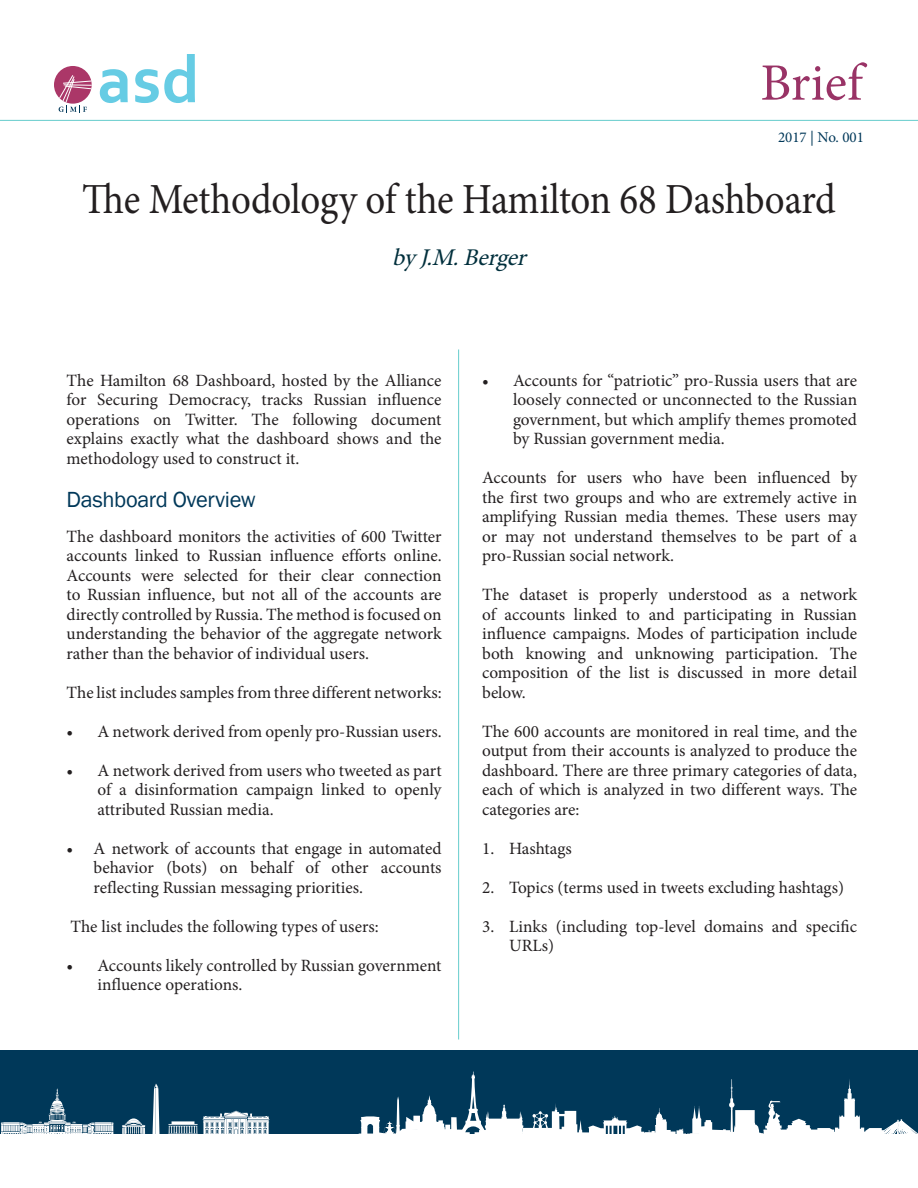
<style>
.page{position:relative;width:918px;height:1188px;background:#fff}
.page>*{position:absolute;margin:0;border:0;box-sizing:border-box;transform-origin:0 0}
.t1{font:52.5px "Minion Pro";color:#936}
.Headline{font:42.9px "Minion Pro";letter-spacing:-.01em;color:#231f20;scale:.91 1}
.Author_Name{font:italic 24px "Minion Pro";color:#002f3c}
.About_graf{font:22.5px "Franklin Gothic";letter-spacing:-.015em;color:#003859}
.Bodycopy{font:17.25px/19.5px "Minion Pro";color:#231f20;text-align:justify}
.t2{font:15px "Minion Pro";color:#003859}
</style>
<div class="page">
<div style="left:0;top:1050px;width:918px;height:84px;background:#003859"></div>
<svg style="left:1px;top:1083px;width:269px;height:51px"></svg>
<svg style="left:360px;top:1072px;width:558px;height:62px"></svg>
<svg style="left:100px;top:69px;width:28px;height:34px"></svg>
<svg style="left:135px;top:54px;width:60px;height:49px"></svg>
<div style="left:54px;top:66px;width:38px;height:38px;background:#ab3768;border-radius:50%"></div>
<svg style="left:54px;top:74px;width:38px;height:39px"></svg>
<hr style="left:0;top:120px;width:918px;height:1px;background:#6cc">
<hr style="left:458px;top:350px;width:1px;height:690px;background:#6cc">
<h1 class="t1" style="left:760px;top:48px;width:104px">Brief</h1>
<p class="t2" style="left:778px;top:127px;width:87px">2017 | No. 001</p>
<p class="Headline" style="left:82px;top:171px;width:829px">The Methodology of the Hamilton 68 Dashboard</p>
<p class="Author_Name" style="left:392px;top:241px;width:142px">byJ.M.Berger</p>
<p class="Bodycopy" style="left:67px;top:370px;width:377px">The Hamilton 68 Dashboard, hosted by the Alliance for Securing Democracy, tracks Russian influence operations on Twitter. The following document explains exactly what the dashboard shows and the methodology used to construct it.</p>
<p class="About_graf" style="left:67px;top:486px;width:191px">Dashboard Overview</p>
<p class="Bodycopy" style="left:67px;top:526px;width:377px">The dashboard monitors the activities of 600 Twitter accounts linked to Russian influence efforts online.<br>Accounts were selected for their clear connection to Russian influence, but not all of the accounts are directly controlled by Russia. The method is focused on understanding the behavior of the aggregate network rather than the behavior of individual users.</p>
<p class="Bodycopy" style="left:67px;top:682px;width:377px">The list includes samples from three different networks:</p>
<p class="Bodycopy" style="left:67px;top:721px;width:377px">• A network derived from openly pro-Russian users.</p>
<p class="Bodycopy" style="left:98px;top:760px;width:346px;text-indent:-31px">• A network derived from users who tweeted as part of a disinformation campaign linked to openly attributed Russian media.</p>
<p class="Bodycopy" style="left:94px;top:838px;width:350px;text-indent:-27px">• A network of accounts that engage in automated behavior (bots) on behalf of other accounts reflecting Russian messaging priorities.</p>
<p class="Bodycopy" style="left:71px;top:916px;width:310px">The list includes the following types of users:</p>
<p class="Bodycopy" style="left:98px;top:955px;width:346px;text-indent:-31px">• Accounts likely controlled by Russian government influence operations.</p>
<p class="Bodycopy" style="left:513px;top:370px;width:346px;text-indent:-31px">• Accounts for “patriotic” pro-Russia users that are loosely connected or unconnected to the Russian government, but which amplify themes promoted by Russian government media.</p>
<p class="Bodycopy" style="left:482px;top:468px;width:377px">Accounts for users who have been influenced by the first two groups and who are extremely active in amplifying Russian media themes. These users may or may not understand themselves to be part of a pro-Russian social network.</p>
<p class="Bodycopy" style="left:482px;top:585px;width:377px">The dataset is properly understood as a network of accounts linked to and participating in Russian influence campaigns. Modes of participation include both knowing and unknowing participation. The composition of the list is discussed in more detail below.</p>
<p class="Bodycopy" style="left:482px;top:721px;width:377px">The 600 accounts are monitored in real time, and the output from their accounts is analyzed to produce the dashboard. There are three primary categories of data, each of which is analyzed in two different ways. The categories are:</p>
<p class="Bodycopy" style="left:482px;top:838px;width:91px">1. Hashtags</p>
<p class="Bodycopy" style="left:482px;top:877px;width:363px">2. Topics (terms used in tweets excluding hashtags)</p>
<p class="Bodycopy" style="left:509px;top:916px;width:350px;text-indent:-27px">3. Links (including top-level domains and specific<br>URLs)</p>
</div>
